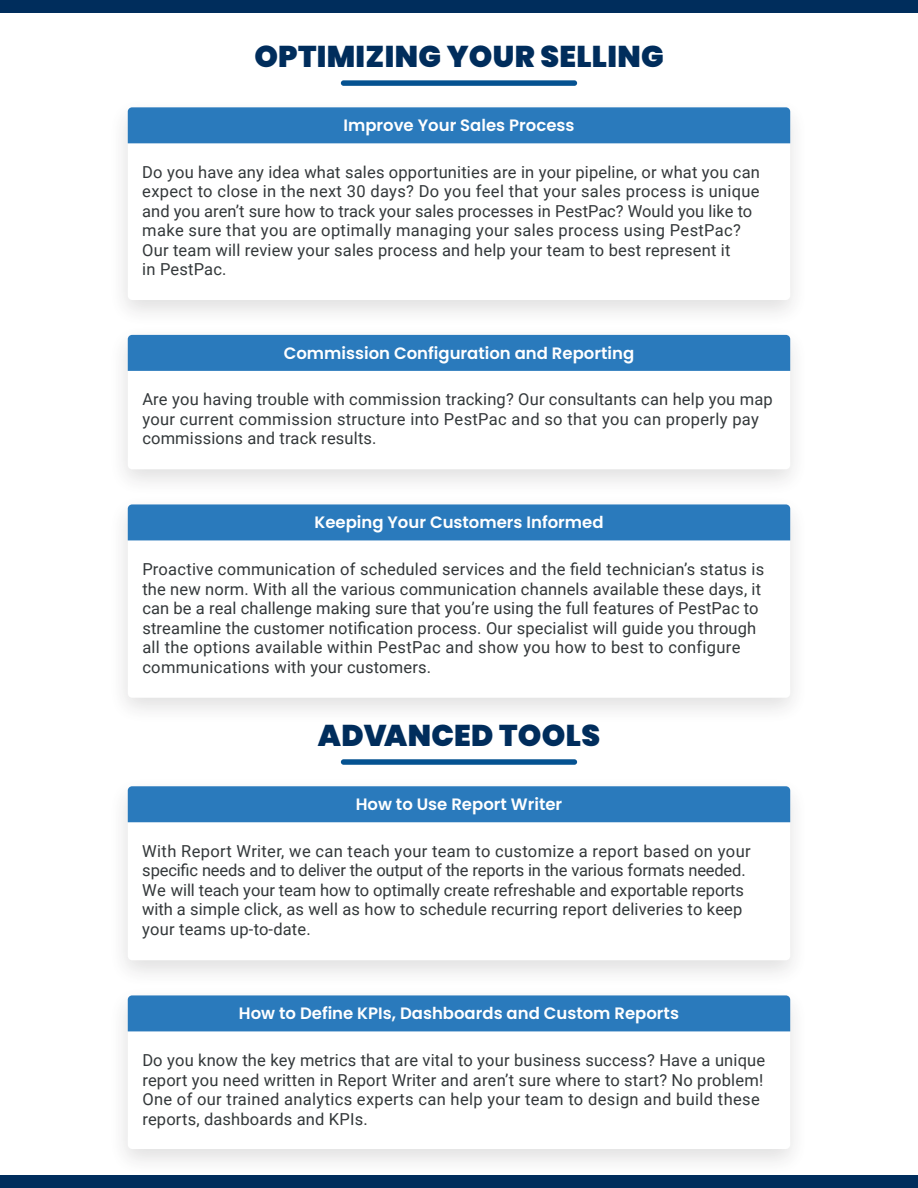
<style>
.page{position:relative;width:918px;height:1188px;background:#fff}
.page>*{position:absolute;margin:0;border:0;box-sizing:border-box;transform-origin:0 0}
.t1{font:900 30px "Poppins";letter-spacing:.01em;color:#002d5c}
.t2{font:16.5px/19.5px "Roboto";letter-spacing:.01em;color:#33383a}
.t3{font:600 16.5px "Poppins";color:#fff}
</style>
<div class="page">
<div style="left:0;top:1175px;width:918px;height:13px;background:#002d5c"></div>
<div style="left:0;top:0;width:918px;height:13px;background:#002d5c"></div>
<div style="left:341px;top:80px;width:236px;height:6px;background:#055291;border-radius:3px"></div>
<div style="left:107px;top:95px;width:703px;height:234px;background:#231f20;opacity:.2"></div>
<div style="left:128px;top:107px;width:662px;height:193px;background:#fff;border-radius:4px"></div>
<div style="left:128px;top:107px;width:662px;height:36px;background:#2a7abc"></div>
<div style="left:107px;top:323px;width:703px;height:175px;background:#231f20;opacity:.2"></div>
<div style="left:128px;top:335px;width:662px;height:134px;background:#fff;border-radius:4px"></div>
<div style="left:128px;top:335px;width:662px;height:36px;background:#2a7abc"></div>
<div style="left:107px;top:493px;width:703px;height:233px;background:#231f20;opacity:.2"></div>
<div style="left:128px;top:504px;width:662px;height:194px;background:#fff;border-radius:4px"></div>
<div style="left:128px;top:504px;width:662px;height:36px;background:#2a7abc"></div>
<div style="left:341px;top:759px;width:236px;height:6px;background:#055291;border-radius:3px"></div>
<div style="left:107px;top:774px;width:703px;height:215px;background:#231f20;opacity:.2"></div>
<div style="left:128px;top:786px;width:662px;height:174px;background:#fff;border-radius:4px"></div>
<div style="left:128px;top:786px;width:662px;height:36px;background:#2a7abc"></div>
<div style="left:107px;top:984px;width:703px;height:193px;background:#231f20;opacity:.2"></div>
<div style="left:128px;top:995px;width:662px;height:154px;background:#fff;border-radius:4px"></div>
<div style="left:128px;top:995px;width:662px;height:36px;background:#2a7abc"></div>
<p class="t1" style="left:254px;top:40px;width:411px">OPTIMIZING YOUR SELLING</p>
<p class="t3" style="left:343px;top:116px;width:233px">Improve Your Sales Process</p>
<p class="t2" style="left:142px;top:162px;width:619px">Do you have any idea what sales opportunities are in your pipeline, or what you can expect to close in the next 30 days? Do you feel that your sales process is unique and you aren’t sure how to track your sales processes in PestPac? Would you like to make sure that you are optimally managing your sales process using PestPac?<br>Our team will review your sales process and help your team to best represent it<br>in PestPac.</p>
<p class="t3" style="left:284px;top:343px;width:352px">Commission Configuration and Reporting</p>
<p class="t2" style="left:142px;top:389px;width:632px">Are you having trouble with commission tracking? Our consultants can help you map your current commission structure into PestPac and so that you can properly pay commissions and track results.</p>
<p class="t3" style="left:314px;top:513px;width:291px">Keeping Your Customers Informed</p>
<p class="t2" style="left:142px;top:559px;width:623px">Proactive communication of scheduled services and the field technician’s status is the new norm. With all the various communication channels available these days, it can be a real challenge making sure that you’re using the full features of PestPac to streamline the customer notification process. Our specialist will guide you through all the options available within PestPac and show you how to best to configure communications with your customers.</p>
<p class="t1" style="left:318px;top:718px;width:284px">ADVANCED TOOLS</p>
<p class="t3" style="left:356px;top:795px;width:208px">How to Use Report Writer</p>
<p class="t2" style="left:142px;top:841px;width:610px">With Report Writer, we can teach your team to customize a report based on your specific needs and to deliver the output of the reports in the various formats needed.<br>We will teach your team how to optimally create refreshable and exportable reports with a simple click, as well as how to schedule recurring report deliveries to keep your teams up-to-date.</p>
<p class="t3" style="left:239px;top:1004px;width:442px">How to Define KPIs, Dashboards and Custom Reports</p>
<p class="t2" style="left:142px;top:1050px;width:624px">Do you know the key metrics that are vital to your business success? Have a unique report you need written in Report Writer and aren’t sure where to start? No problem!<br>One of our trained analytics experts can help your team to design and build these reports, dashboards and KPIs.</p>
</div>
